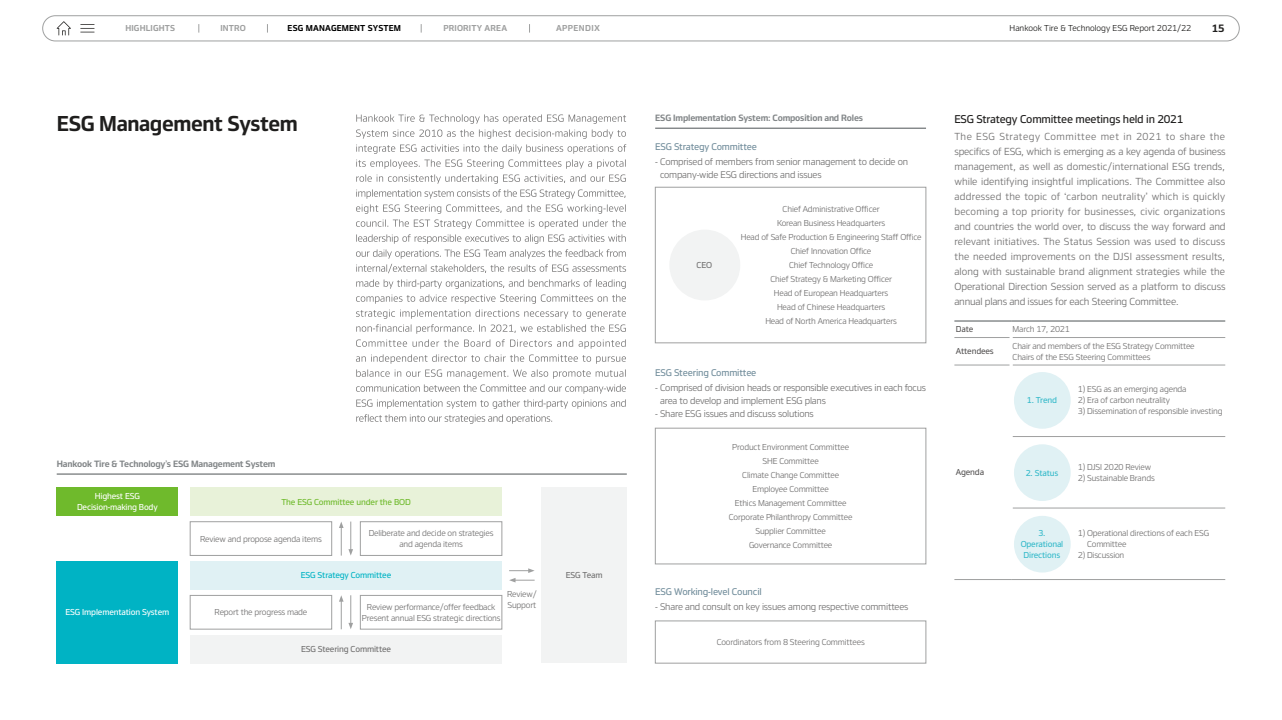
<style>
.page{position:relative;width:1282px;height:720px;background:#fff}
.page>*{position:absolute;margin:0;border:0;box-sizing:border-box;transform-origin:0 0}
.t1{font:600 20px "Hankook";letter-spacing:-.02em;color:#1f1e1d}
.t2{font:500 10.5px "Hankook";letter-spacing:-.02em;color:#1f1e1d}
.t3{font:600 10px "Hankook";color:#1f1e1d}
.t4{font:9.5px/15px "Hankook";letter-spacing:-.02em;color:#727171;text-align:justify}
.t5{font:9px/13px "Hankook";letter-spacing:-.02em;color:#727171}
.t6{font:500 9px "Hankook";letter-spacing:-.02em;color:#748f9d}
.t7{font:600 8.5px "Hankook";letter-spacing:-.02em;color:#828688}
.t8{font:8px/14px "Hankook";letter-spacing:-.02em;color:#727171;text-align:center}
.t9{font:500 8px/11px "Hankook";letter-spacing:-.02em;color:#fff;text-align:center}
.t10{font:500 8px/11px "Hankook";letter-spacing:-.02em;color:#36baca;text-align:center}
.t11{font:8px "Hankook";color:#1f1e1d}
.t12{font:500 8px "Hankook";letter-spacing:-.02em;color:#727171}
.t13{font:600 8px "Hankook";letter-spacing:.02em;color:#9fa0a0}
.t14{font:500 8px "Hankook";letter-spacing:-.02em;color:#6fba2c}
.t15{font:500 8px "Hankook";letter-spacing:-.02em;color:#00b3c4}
.t16{font:500 8px "Hankook";letter-spacing:-.02em;color:#595757}
.t17{font:600 8px "Hankook";letter-spacing:.02em;color:#000}
.t18{font:600 8px "Hankook";letter-spacing:.05em;color:#9fa0a0}
</style>
<div class="page">
<hr style="left:655px;top:128px;width:271px;height:1px;background:#828688">
<hr style="left:57px;top:473px;width:569px;height:2px;background:#828688">
<div style="left:655px;top:187px;width:271px;height:156px;border:1px solid #9fa0a0"></div>
<div style="left:655px;top:428px;width:271px;height:136px;border:1px solid #9fa0a0"></div>
<div style="left:655px;top:621px;width:271px;height:42px;border:1px solid #9fa0a0"></div>
<div style="left:57px;top:488px;width:121px;height:28px;background:#6fba2c"></div>
<div style="left:57px;top:561px;width:121px;height:102px;background:#00b3c4"></div>
<div style="left:541px;top:488px;width:85px;height:175px;background:#f2f3f3"></div>
<div style="left:669px;top:230px;width:71px;height:70px;background:#f2f3f3;border-radius:50%"></div>
<svg style="left:509px;top:568px;width:25px;height:15px"></svg>
<div style="left:190px;top:488px;width:312px;height:28px;background:#e8f2d9"></div>
<div style="left:190px;top:522px;width:142px;height:34px;border:1px solid #9fa0a0"></div>
<div style="left:190px;top:595px;width:142px;height:34px;border:1px solid #9fa0a0"></div>
<div style="left:360px;top:522px;width:142px;height:34px;border:1px solid #9fa0a0"></div>
<div style="left:360px;top:595px;width:142px;height:34px;border:1px solid #9fa0a0"></div>
<div style="left:190px;top:561px;width:312px;height:29px;background:#e0f1f4"></div>
<div style="left:190px;top:635px;width:312px;height:28px;background:#f2f3f3"></div>
<svg style="left:339px;top:522px;width:14px;height:34px"></svg>
<svg style="left:339px;top:595px;width:14px;height:34px"></svg>
<hr style="left:954px;top:337px;width:55px;height:1px;background:#9fa0a0">
<hr style="left:1012px;top:337px;width:213px;height:1px;background:#9fa0a0">
<hr style="left:954px;top:365px;width:55px;height:1px;background:#9fa0a0">
<hr style="left:1012px;top:365px;width:213px;height:1px;background:#9fa0a0">
<hr style="left:1012px;top:436px;width:213px;height:1px;background:#9fa0a0">
<hr style="left:1012px;top:508px;width:213px;height:1px;background:#9fa0a0">
<hr style="left:954px;top:320px;width:57px;height:2px;background:#828688">
<hr style="left:1011px;top:320px;width:214px;height:2px;background:#828688">
<hr style="left:1011px;top:579px;width:214px;height:1px;background:#9fa0a0">
<hr style="left:954px;top:579px;width:57px;height:1px;background:#9fa0a0">
<div style="left:1013px;top:372px;width:57px;height:57px;background:#e0f1f4;border-radius:50%"></div>
<div style="left:1013px;top:444px;width:57px;height:57px;background:#e0f1f4;border-radius:50%"></div>
<div style="left:1013px;top:516px;width:57px;height:57px;background:#e0f1f4;border-radius:50%"></div>
<div style="left:43px;top:16px;width:1196px;height:25px;border:1px solid #9fa0a0;border-radius:13px"></div>
<svg style="left:57px;top:21px;width:14px;height:14px"></svg>
<svg style="left:80px;top:24px;width:14px;height:9px"></svg>
<svg style="left:356px;top:279px;width:270px;height:145px"></svg>
<svg style="left:356px;top:114px;width:270px;height:159px"></svg>
<p class="t13" style="left:125px;top:22px;width:51px">HIGHLIGHTS</p>
<p class="t13" style="left:220px;top:22px;width:27px">INTRO</p>
<p class="t17" style="left:287px;top:22px;width:115px">ESG MANAGEMENT SYSTEM</p>
<p class="t13" style="left:443px;top:22px;width:65px">PRIORITY AREA</p>
<p class="t18" style="left:556px;top:22px;width:45px">APPENDIX</p>
<p class="t11" style="left:1009px;top:22px;width:183px">Hankook Tire &amp; Technology ESG Report 2021/22</p>
<p class="t3" style="left:1211px;top:21px;width:14px">15</p>
<h1 class="t1" style="left:57px;top:108px;width:242px">ESG Management System</h1>
<p class="t7" style="left:655px;top:111px;width:209px">ESG Implementation System: Composition and Roles</p>
<h2 class="t2" style="left:954px;top:111px;width:230px">ESG Strategy Committee meetings held in 2021</h2>
<p class="t4" style="left:954px;top:128px;width:273px">The ESG Strategy Committee met in 2021 to share the specifics of ESG, which is emerging as a key agenda of business management, as well as domestic/international ESG trends, while identifying insightful implications. The Committee also addressed the topic of ‘carbon neutrality’ which is quickly becoming a top priority for businesses, civic organizations and countries the world over, to discuss the way forward and relevant initiatives. The Status Session was used to discuss the needed improvements on the DJSI assessment results, along with sustainable brand alignment strategies while the Operational Direction Session served as a platform to discuss annual plans and issues for each Steering Committee.</p>
<p class="t6" style="left:655px;top:139px;width:103px">ESG Strategy Committee</p>
<p class="t5" style="left:660px;top:154px;width:249px;text-indent:-5px">- Comprised of members from senior management to decide on company-wide ESG directions and issues</p>
<p class="t8" style="left:740px;top:202px;width:182px">Chief Administrative Officer<br>Korean Business Headquarters<br>Head of Safe Production &amp; Engineering Staff Office<br>Chief Innovation Office<br>Chief Technology Office<br>Chief Strategy &amp; Marketing Officer<br>Head of European Headquarters<br>Head of Chinese Headquarters<br>Head of North America Headquarters</p>
<p class="t12" style="left:696px;top:259px;width:17px">CEO</p>
<p class="t16" style="left:955px;top:323px;width:19px">Date</p>
<p class="t8" style="left:1012px;top:322px;width:59px">March 17, 2021</p>
<p class="t16" style="left:955px;top:345px;width:39px">Attendees</p>
<p class="t8" style="left:1012px;top:340px;width:184px;line-height:11px;text-align:left">Chair and members of the ESG Strategy Committee<br>Chairs of the ESG Steering Committees</p>
<p class="t7" style="left:57px;top:457px;width:220px">Hankook Tire &amp; Technology’s ESG Management System</p>
<p class="t9" style="left:77px;top:490px;width:82px">Highest ESG<br>Decision-making Body</p>
<p class="t14" style="left:281px;top:496px;width:131px">The ESG Committee under the BOD</p>
<p class="t8" style="left:200px;top:531px;width:123px">Review and propose agenda items</p>
<p class="t8" style="left:369px;top:527px;width:126px;line-height:11px">Deliberate and decide on strategies and agenda items</p>
<p class="t9" style="left:65px;top:606px;width:105px">ESG Implementation System</p>
<p class="t15" style="left:301px;top:569px;width:92px">ESG Strategy Committee</p>
<p class="t8" style="left:214px;top:605px;width:94px">Report the progress made</p>
<p class="t8" style="left:507px;top:588px;width:31px;line-height:11px;text-align:left">Review/<br>Support</p>
<p class="t8" style="left:362px;top:601px;width:140px;line-height:11px">Review performance/offer feedback<br>Present annual ESG strategic directions</p>
<p class="t12" style="left:301px;top:643px;width:92px">ESG Steering Committee</p>
<p class="t12" style="left:565px;top:569px;width:38px">ESG Team</p>
<p class="t6" style="left:655px;top:366px;width:103px">ESG Steering Committee</p>
<p class="t5" style="left:660px;top:381px;width:267px;text-indent:-5px">- Comprised of division heads or responsible executives in each focus area to develop and implement ESG plans</p>
<p class="t5" style="left:655px;top:407px;width:160px">- Share ESG issues and discuss solutions</p>
<p class="t8" style="left:729px;top:440px;width:125px">Product Environment Committee<br>SHE Committee<br>Climate Change Committee<br>Employee Committee<br>Ethics Management Committee<br>Corporate Philanthropy Committee<br>Supplier Committee<br>Governance Committee</p>
<p class="t6" style="left:655px;top:584px;width:108px">ESG Working-level Council</p>
<p class="t5" style="left:655px;top:599px;width:255px">- Share and consult on key issues among respective committees</p>
<p class="t8" style="left:716px;top:635px;width:149px">Coordinators from 8 Steering Committees</p>
<p class="t16" style="left:955px;top:466px;width:30px">Agenda</p>
<p class="t10" style="left:1026px;top:394px;width:32px">1. Trend</p>
<p class="t10" style="left:1025px;top:467px;width:34px">2. Status</p>
<p class="t8" style="left:1077px;top:382px;width:110px">1) ESG as an emerging agenda</p>
<p class="t8" style="left:1077px;top:393px;width:94px">2) Era of carbon neutrality</p>
<p class="t8" style="left:1077px;top:404px;width:146px">3) Dissemination of responsible investing</p>
<p class="t8" style="left:1077px;top:460px;width:75px">1) DJSI 2020 Review</p>
<p class="t8" style="left:1077px;top:471px;width:78px">2) Sustainable Brands</p>
<p class="t10" style="left:1020px;top:527px;width:44px">3.<br>Operational<br>Directions</p>
<p class="t8" style="left:1087px;top:527px;width:124px;line-height:11px;text-align:left;text-indent:-9px">1) Operational directions of each ESG<br>Committee</p>
<p class="t8" style="left:1077px;top:548px;width:48px">2) Discussion</p>
</div>
